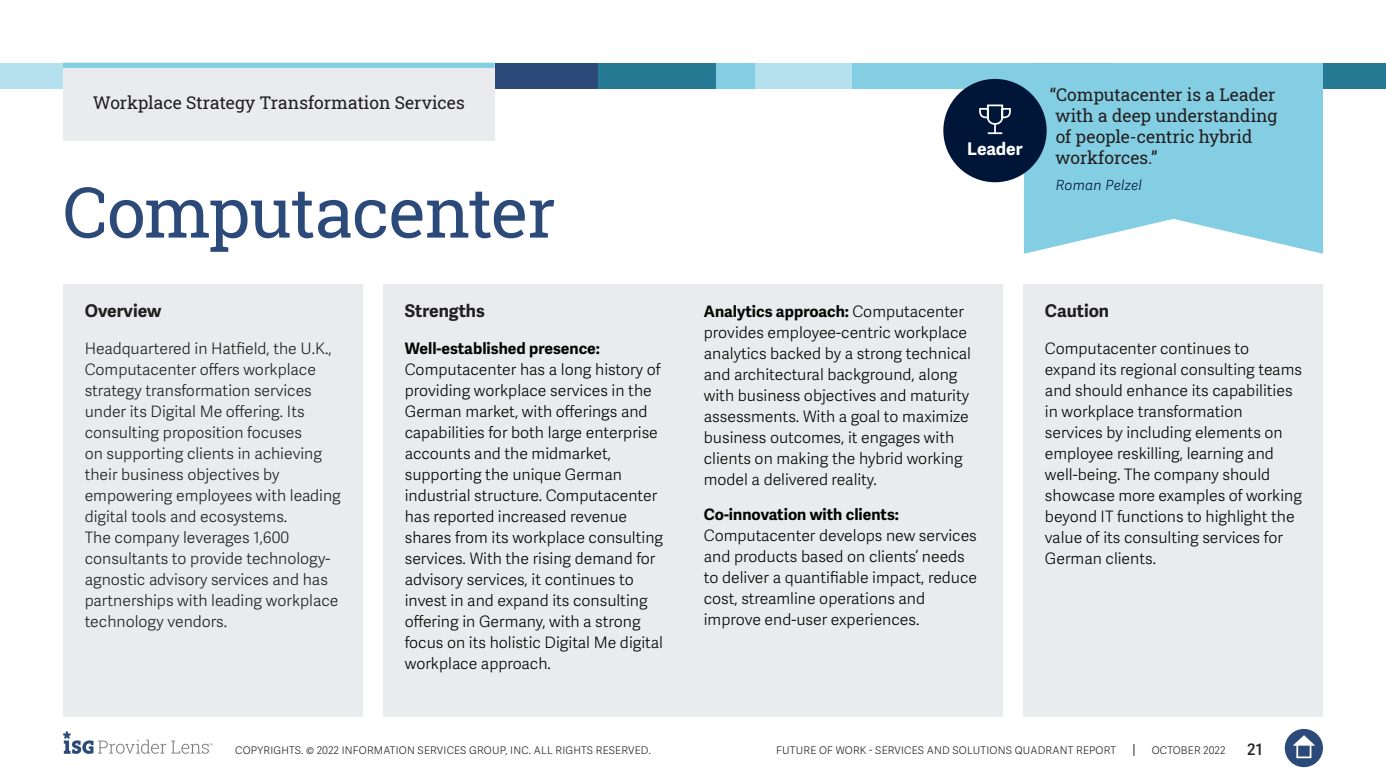
<style>
.page{position:relative;width:1386px;height:780px;background:#fff}
.page>*{position:absolute;margin:0;border:0;box-sizing:border-box;transform-origin:0 0}
.t1{font:70px "Roboto Slab";letter-spacing:-.02em;color:#2b4a79}
.Section_Label_Light{font:17.5px/21px "Roboto Slab ISG P Regular";color:#231f20}
.t2{font:700 17.5px "Adelle Sans";color:#231f20}
.t3{font:700 17.5px "Adelle Sans";letter-spacing:-.01em;color:#fff}
.t4{font:300 15.75px/21px "Adelle Sans";color:#040503}
.t5{font:300 15.75px/21px "Adelle Sans";color:#231f20}
.t6{font:600 15.75px "Adelle Sans";color:#231f20}
.t7{font:italic 300 14px "Adelle Sans";letter-spacing:.02em;color:#001638}
.t8{font:300 10.5px "Adelle Sans";letter-spacing:.02em;color:#231f20}
.s1{font-weight:700}
</style>
<div class="page">
<svg style="left:1133px;top:744px;width:1px;height:12px"></svg>
<div style="left:1285px;top:729px;width:38px;height:38px;background:#2b4a79;border-radius:50%"></div>
<svg style="left:1293px;top:735px;width:22px;height:10px"></svg>
<div style="left:1296px;top:743px;width:15px;height:15px;border:2px solid #fff"></div>
<svg style="left:63px;top:731px;width:150px;height:23px"></svg>
<div style="left:0;top:63px;width:158px;height:26px;background:#b4e1ed"></div>
<div style="left:850px;top:63px;width:184px;height:26px;background:#84cee3"></div>
<div style="left:1323px;top:63px;width:63px;height:26px;background:#257992"></div>
<div style="left:754px;top:63px;width:98px;height:26px;background:#b4e1ed"></div>
<div style="left:598px;top:63px;width:157px;height:26px;background:#84cee3"></div>
<div style="left:598px;top:63px;width:118px;height:26px;background:#257992"></div>
<div style="left:379px;top:63px;width:219px;height:26px;background:#2b4a79"></div>
<svg style="left:1024px;top:63px;width:299px;height:191px;background:#8fd2e5"></svg>
<div style="left:943px;top:79px;width:104px;height:103px;background:#001638;border-radius:50%"></div>
<svg style="left:979px;top:104px;width:32px;height:31px"></svg>
<div style="left:63px;top:63px;width:432px;height:78px;background:#e9ebee"></div>
<div style="left:63px;top:63px;width:432px;height:5px;background:#84cee3"></div>
<div style="left:64px;top:284px;width:299px;height:433px;background:#e9ebee"></div>
<div style="left:1024px;top:284px;width:299px;height:433px;background:#e9ebee"></div>
<div style="left:384px;top:284px;width:619px;height:433px;background:#e9ebee"></div>
<p class="Section_Label_Light" style="left:93px;top:92px;width:374px">Workplace Strategy Transformation Services</p>
<p class="t1" style="left:63px;top:164px;width:494px">Computacenter</p>
<p class="t2" style="left:85px;top:300px;width:78px">Overview</p>
<p class="t5" style="left:85px;top:338px;width:258px">Headquartered in Hatfield, the U.K., Computacenter offers workplace strategy transformation services under its Digital Me offering. Its consulting proposition focuses<br>on supporting clients in achieving their business objectives by empowering employees with leading digital tools and ecosystems.<br>The company leverages 1,600 consultants to provide technology&shy;agnostic advisory services and has partnerships with leading workplace technology vendors.</p>
<p class="t2" style="left:405px;top:300px;width:82px">Strengths</p>
<p class="t4" style="left:405px;top:338px;width:260px"><span class="s1">Well-established presence:<br></span>Computacenter has a long history of providing workplace services in the German market, with offerings and capabilities for both large enterprise accounts and the midmarket, supporting the unique German industrial structure. Computacenter has reported increased revenue shares from its workplace consulting services. With the rising demand for advisory services, it continues to invest in and expand its consulting offering in Germany, with a strong focus on its holistic Digital Me digital workplace approach.</p>
<p class="t3" style="left:967px;top:139px;width:57px">Leader</p>
<p class="Section_Label_Light" style="left:1055px;top:83px;width:224px;text-indent:-5px">“Computacenter is a Leader with a deep understanding of people-centric hybrid workforces.”</p>
<p class="t7" style="left:1056px;top:177px;width:88px">Roman Pelzel</p>
<p class="t4" style="left:704px;top:302px;width:269px"><span class="s1">Analytics approach:</span> Computacenter provides employee-centric workplace analytics backed by a strong technical and architectural background, along with business objectives and maturity assessments. With a goal to maximize business outcomes, it engages with clients on making the hybrid working model a delivered reality.</p>
<p class="t4" style="left:704px;top:505px;width:275px"><span class="s1">Co-innovation with clients:<br></span>Computacenter develops new services and products based on clients’ needs to deliver a quantifiable impact, reduce cost, streamline operations and improve end-user experiences.</p>
<p class="t2" style="left:1045px;top:300px;width:66px">Caution</p>
<p class="t4" style="left:1045px;top:338px;width:259px">Computacenter continues to expand its regional consulting teams and should enhance its capabilities in workplace transformation services by including elements on employee reskilling, learning and well-being. The company should showcase more examples of working beyond IT functions to highlight the value of its consulting services for<br>German clients.</p>
<p class="t8" style="left:235px;top:744px;width:417px">COPYRIGHTS. © 2022 INFORMATION SERVICES GROUP, INC. ALL RIGHTS RESERVED.</p>
<p class="t8" style="left:776px;top:744px;width:341px">FUTURE OF WORK - SERVICES AND SOLUTIONS QUADRANT REPORT</p>
<p class="t8" style="left:1152px;top:744px;width:75px">OCTOBER 2022</p>
<p class="t6" style="left:1247px;top:740px;width:17px">21</p>
</div>
